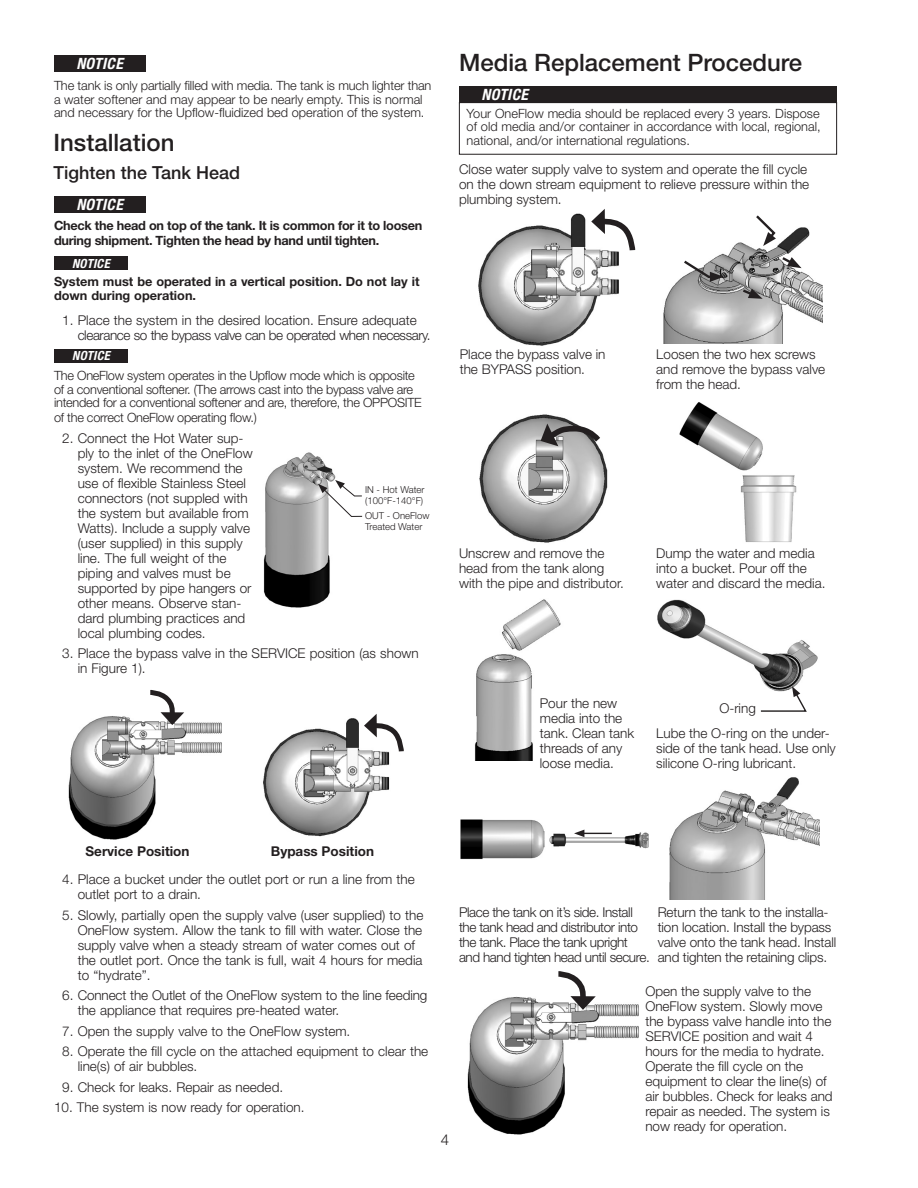
<style>
.page{position:relative;width:918px;height:1188px;background:#fff}
.page>*{position:absolute;margin:0;border:0;box-sizing:border-box;transform-origin:0 0}
._2_Head{font:500 24px "Helvetica Neue LT Std";color:#231f20}
._3_Head{font:500 18px "Helvetica Neue LT Std";color:#231f20}
.body{font:italic 700 condensed 15.6px "Helvetica Neue LT Std";letter-spacing:.025em;color:#fff}
.body-8_5_on_9{font:italic 700 condensed 15.6px "Helvetica Neue LT Std";letter-spacing:.025em;color:#fff}
.t1{font:300 15px "Helvetica Neue LT Std";color:#231f20}
.Bulleted_text{font:300 13.5px/15px "Helvetica Neue LT Std";color:#231f20}
.Body{font:300 13.5px/15px "Helvetica Neue LT Std";color:#231f20}
.Body-2{font:300 13.5px/15px "Helvetica Neue LT Std";letter-spacing:-.03em;color:#231f20}
.Bulleted_text-2{font:300 13.5px/15px "Helvetica Neue LT Std";letter-spacing:-.03em;color:#231f20}
.Body-3{font:700 13.5px "Helvetica Neue LT Std";color:#231f20}
.Body-4{font:300 12.75px/13.5px "Helvetica Neue LT Std";letter-spacing:-.02em;color:#231f20}
.Body-5{font:300 12.75px/13.5px "Helvetica Neue LT Std";color:#231f20}
.body-2{font:300 12.75px/13.5px "Helvetica Neue LT Std";color:#231f20;text-align:justify}
.Body-6{font:700 12.75px/15px "Helvetica Neue LT Std";letter-spacing:-.02em;color:#231f20}
.Bulleted_text-3{font:700 12.75px/13.5px "Helvetica Neue LT Std";color:#231f20}
.body-8_5_on_9-2{font:italic 700 condensed 12.6px "Helvetica Neue LT Std";letter-spacing:.025em;color:#fff}
.Body-7{font:300 9.6px/10.6px "Helvetica Neue LT Std";color:#231f20}
</style>
<div class="page">
<div style="left:54px;top:55px;width:91px;height:17px;background:#231f20"></div>
<div style="left:54px;top:256px;width:74px;height:14px;background:#231f20"></div>
<div style="left:54px;top:196px;width:91px;height:16px;background:#231f20"></div>
<div style="left:54px;top:349px;width:74px;height:14px;background:#231f20"></div>
<img style="left:478px;top:213px;width:141px;height:133px">
<svg style="left:591px;top:209px;width:45px;height:47px"></svg>
<img style="left:479px;top:414px;width:129px;height:129px">
<svg style="left:541px;top:423px;width:65px;height:25px"></svg>
<img style="left:657px;top:599px;width:161px;height:87px">
<img style="left:460px;top:819px;width:189px;height:41px">
<img style="left:467px;top:996px;width:171px;height:139px">
<svg style="left:553px;top:971px;width:43px;height:39px"></svg>
<img style="left:679px;top:402px;width:118px;height:140px">
<svg style="left:760px;top:686px;width:47px;height:26px"></svg>
<img style="left:663px;top:227px;width:160px;height:116px">
<svg style="left:681px;top:258px;width:43px;height:24px"></svg>
<svg style="left:754px;top:215px;width:23px;height:31px"></svg>
<svg style="left:740px;top:287px;width:23px;height:12px"></svg>
<img style="left:669px;top:777px;width:151px;height:122px">
<img style="left:475px;top:599px;width:86px;height:162px">
<svg style="left:780px;top:255px;width:22px;height:13px"></svg>
<hr style="left:582px;top:833px;width:30px;height:1px;background:#231f20">
<svg style="left:574px;top:830px;width:10px;height:7px"></svg>
<img style="left:263px;top:452px;width:73px;height:156px">
<svg style="left:318px;top:480px;width:45px;height:37px"></svg>
<img style="left:263px;top:718px;width:127px;height:119px">
<svg style="left:364px;top:714px;width:40px;height:42px"></svg>
<img style="left:68px;top:716px;width:154px;height:124px">
<svg style="left:145px;top:690px;width:39px;height:35px"></svg>
<div style="left:459px;top:86px;width:378px;height:17px;background:#231f20"></div>
<div style="left:459px;top:102px;width:378px;height:53px;border:1px solid #231f20"></div>
<p class="body-8_5_on_9" style="left:76px;top:54px;width:48px">NOTICE</p>
<p class="Body-5" style="left:54px;top:79px;width:379px">The tank is only partially filled with media. The tank is much lighter than a water softener and may appear to be nearly empty. This is normal and necessary for the Upflow-fluidized bed operation of the system.</p>
<p class="_2_Head" style="left:54px;top:129px;width:122px">Installation</p>
<p class="_3_Head" style="left:54px;top:162px;width:188px">Tighten the Tank Head</p>
<p class="Body-6" style="left:54px;top:218px;width:370px">Check the head on top of the tank. It is common for it to loosen during shipment. Tighten the head by hand until tighten.</p>
<p class="body-8_5_on_9-2" style="left:72px;top:256px;width:39px">NOTICE</p>
<p class="Bulleted_text-3" style="left:54px;top:275px;width:367px">System must be operated in a vertical position. Do not lay it down during operation.</p>
<p class="body" style="left:76px;top:195px;width:48px">NOTICE</p>
<p class="Bulleted_text-2" style="left:78px;top:312px;width:354px;text-indent:-15px">1. Place the system in the desired location. Ensure adequate clearance so the bypass valve can be operated when necessary.</p>
<p class="body-8_5_on_9-2" style="left:72px;top:348px;width:39px">NOTICE</p>
<p class="Body-4" style="left:54px;top:369px;width:369px">The OneFlow system operates in the Upflow mode which is opposite of a conventional softener. (The arrows cast into the bypass valve are intended for a conventional softener and are, therefore, the OPPOSITE</p>
<p class="Body-4" style="left:54px;top:411px;width:204px">of the correct OneFlow operating flow.)</p>
<p class="Bulleted_text" style="left:78px;top:430px;width:177px;text-indent:-15px">2. Connect the Hot Water sup&shy;ply to the inlet of the OneFlow system. We recommend the use of flexible Stainless Steel connectors (not suppled with the system but available from<br>Watts). Include a supply valve (user supplied) in this supply line. The full weight of the piping and valves must be supported by pipe hangers or other means. Observe stan&shy;dard plumbing practices and local plumbing codes.</p>
<p class="Bulleted_text" style="left:78px;top:646px;width:343px;text-indent:-15px">3. Place the bypass valve in the SERVICE position (as shown in Figure 1).</p>
<p class="Body-7" style="left:365px;top:484px;width:61px">IN - Hot Water (100°F-140°F)</p>
<p class="Body-7" style="left:365px;top:510px;width:66px">OUT - OneFlow<br>Treated Water</p>
<p class="_2_Head" style="left:459px;top:48px;width:345px">Media Replacement Procedure</p>
<p class="body" style="left:481px;top:85px;width:48px">NOTICE</p>
<p class="body-2" style="left:467px;top:106px;width:355px">Your OneFlow media should be replaced every 3 years. Dispose of old media and/or container in accordance with local, regional, national, and/or international regulations.</p>
<p class="Body" style="left:459px;top:161px;width:352px">Close water supply valve to system and operate the fill cycle on the down stream equipment to relieve pressure within the plumbing system.</p>
<p class="Body" style="left:460px;top:346px;width:147px">Place the bypass valve in the BYPASS position.</p>
<p class="Body" style="left:656px;top:346px;width:171px">Loosen the two hex screws and remove the bypass valve from the head.</p>
<p class="Body" style="left:459px;top:546px;width:166px">Unscrew and remove the head from the tank along with the pipe and distributor.</p>
<p class="Body" style="left:656px;top:546px;width:171px">Dump the water and media into a bucket. Pour off the water and discard the media.</p>
<p class="Body" style="left:540px;top:695px;width:96px">Pour the new media into the tank. Clean tank threads of any loose media.</p>
<p class="Body" style="left:719px;top:701px;width:38px">O-ring</p>
<p class="Body" style="left:656px;top:725px;width:181px">Lube the O-ring on the under&shy;side of the tank head. Use only silicone O-ring lubricant.</p>
<p class="Body-3" style="left:86px;top:843px;width:105px">Service Position</p>
<p class="Body-3" style="left:271px;top:843px;width:105px">Bypass Position</p>
<p class="Bulleted_text" style="left:78px;top:872px;width:339px;text-indent:-15px">4. Place a bucket under the outlet port or run a line from the outlet port to a drain.</p>
<p class="Bulleted_text" style="left:78px;top:907px;width:347px;text-indent:-15px">5. Slowly, partially open the supply valve (user supplied) to the OneFlow system. Allow the tank to fill with water. Close the supply valve when a steady stream of water comes out of the outlet port. Once the tank is full, wait 4 hours for media to “hydrate”.</p>
<p class="Bulleted_text" style="left:78px;top:988px;width:351px;text-indent:-15px">6. Connect the Outlet of the OneFlow system to the line feeding the appliance that requires pre-heated water.</p>
<p class="Bulleted_text" style="left:62px;top:1023px;width:290px">7. Open the supply valve to the OneFlow system.</p>
<p class="Bulleted_text" style="left:78px;top:1044px;width:352px;text-indent:-15px">8. Operate the fill cycle on the attached equipment to clear the line(s) of air bubbles.</p>
<p class="Bulleted_text" style="left:62px;top:1079px;width:222px">9. Check for leaks. Repair as needed.</p>
<p class="Bulleted_text" style="left:54px;top:1100px;width:252px">10. The system is now ready for operation.</p>
<p class="t1" style="left:441px;top:1130px;width:10px">4</p>
<p class="Body-2" style="left:459px;top:904px;width:192px">Place the tank on it’s side. Install the tank head and distributor into the tank. Place the tank upright and hand tighten head until secure.</p>
<p class="Body" style="left:658px;top:904px;width:180px">Return the tank to the installa&shy;tion location. Install the bypass valve onto the tank head. Install and tighten the retaining clips.</p>
<p class="Body" style="left:645px;top:983px;width:189px">Open the supply valve to the<br>OneFlow system. Slowly move the bypass valve handle into the<br>SERVICE position and wait 4 hours for the media to hydrate.<br>Operate the fill cycle on the equipment to clear the line(s) of air bubbles. Check for leaks and repair as needed. The system is now ready for operation.</p>
</div>
